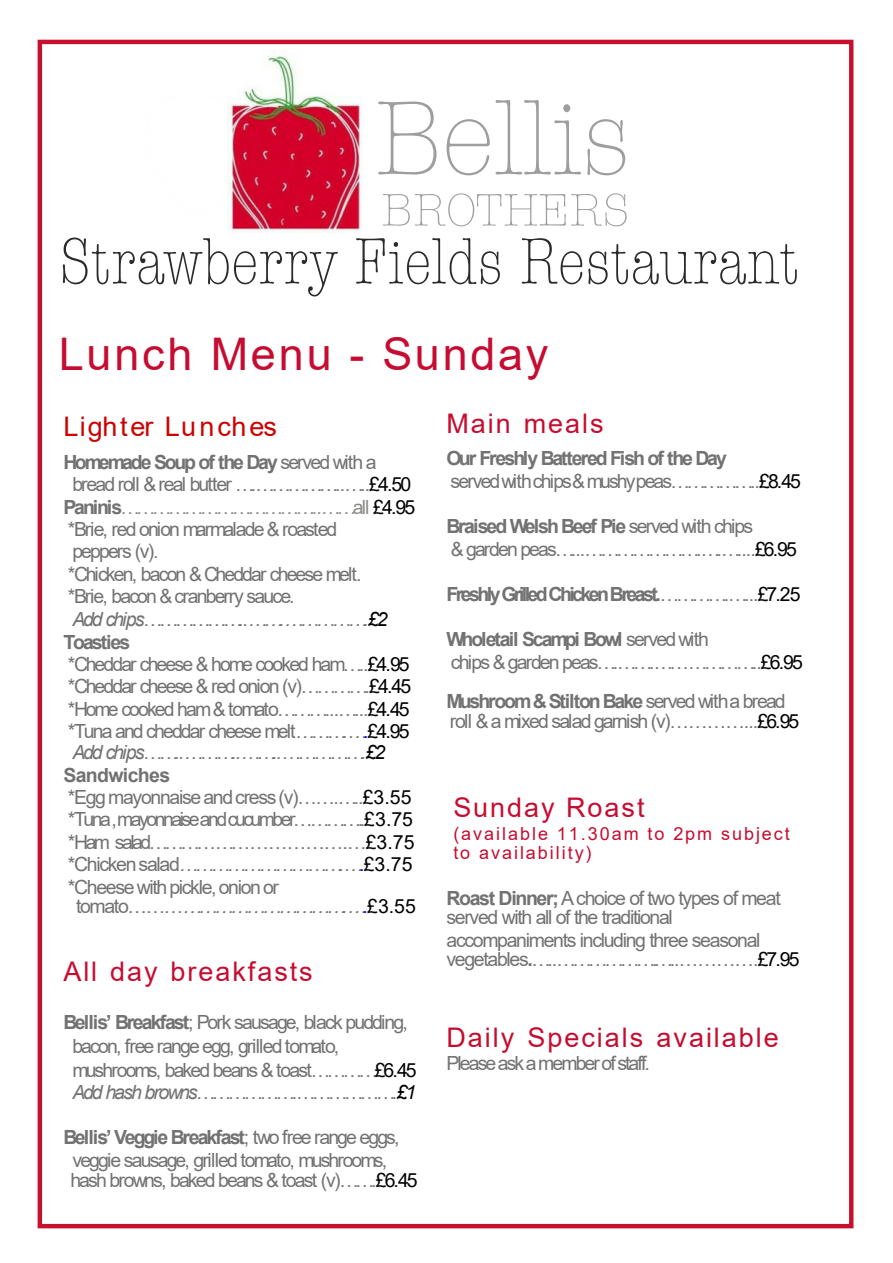
<style>
.page{position:relative;width:893px;height:1263px;background:#fff}
.page>*{position:absolute;margin:0;border:0;box-sizing:border-box;transform-origin:0 0}
.t1{font:45px "Arial";letter-spacing:.06em;color:#c60c30}
.t2{font:27px "Arial";letter-spacing:.075em;color:#c60c30}
.t3{font:27px "Arial";letter-spacing:.065em;color:#c00}
.t4{font:19.5px/22.6px "Arial";letter-spacing:-.1em;color:#737272}
.t5{font:19.5px/22.4px "Arial";letter-spacing:-.07em;color:#737272}
.t6{font:italic 19.5px "Arial";letter-spacing:-.1em;color:#737272}
.t7{font:700 19.5px "Arial";letter-spacing:-.13em;color:#737272}
.t8{font:700 19.5px "Arial";letter-spacing:-.11em;color:#737272}
.t9{font:19.5px "Arial";color:#8a8a89}
.t10{font:700 19.5px "Arial";letter-spacing:-.1em;color:#737272}
.t11{font:18px/19.5px "Arial";letter-spacing:.11em;color:#c60c30}
.s1{font-weight:400}
.s2{color:#000}
.s3{font-weight:700;color:#737272}
.s4{font-style:italic}
.s5{color:#00f}
.s6{font-weight:700}
.s7{font-style:normal}
.s8{font-style:normal;color:#00f}
.s9{font-style:normal;color:#000}
.s10{font-style:italic;color:#000}
.s11{font-weight:400;color:#000}
</style>
<div class="page">
<svg style="left:378px;top:100px;width:247px;height:75px"></svg>
<svg style="left:383px;top:193px;width:244px;height:33px"></svg>
<svg style="left:63px;top:238px;width:275px;height:58px"></svg>
<svg style="left:356px;top:238px;width:144px;height:46px"></svg>
<svg style="left:522px;top:238px;width:60px;height:46px"></svg>
<svg style="left:588px;top:244px;width:209px;height:40px"></svg>
<div style="left:38px;top:40px;width:815px;height:1188px;border:4px solid #c8102e"></div>
<img style="left:228px;top:50px;width:135px;height:183px">
<h1 class="t1" style="left:59px;top:337px;width:491px">Lunch Menu - Sunday</h1>
<h2 class="t3" style="left:63px;top:416px;width:215px">Lighter Lunches</h2>
<p class="t8" style="left:63px;top:455px;width:315px">Homemade Soup of the Day <span class="s1">served with a</span></p>
<p class="t4" style="left:72px;top:475px;width:340px">bread roll &amp; real butter ….……………..…..<span class="s2">£4.50</span></p>
<p class="t9" style="left:63px;top:499px;width:353px"><span class="s3">Paninis</span>………………………………..……all <span class="s2">£4.95</span></p>
<p class="t4" style="left:68px;top:520px;width:271px">*Brie, red onion marmalade &amp; roasted</p>
<p class="t4" style="left:72px;top:542px;width:88px">peppers (v).</p>
<p class="t4" style="left:68px;top:564px;width:295px">*Chicken, bacon &amp; Cheddar cheese melt.</p>
<p class="t4" style="left:68px;top:587px;width:228px">*Brie, bacon &amp; cranberry sauce.</p>
<p class="t6" style="left:72px;top:612px;width:317px">Add chips………………..…….…………….<span class="s2">£2</span></p>
<p class="t10" style="left:63px;top:634px;width:68px">Toasties</p>
<p class="t4" style="left:68px;top:654px;width:343px">*Cheddar cheese &amp; home cooked ham…..<span class="s2">£4.95</span></p>
<p class="t4" style="left:68px;top:677px;width:345px">*Cheddar cheese &amp; red onion (v)………….<span class="s2">£4.45</span></p>
<p class="t4" style="left:68px;top:699px;width:343px">*Home cooked ham &amp; tomato………...…...<span class="s2">£4.45</span></p>
<p class="t4" style="left:68px;top:722px;width:343px">*Tuna and cheddar cheese melt<span class="s4">……….…</span><span class="s5">.</span><span class="s2">£4.95</span></p>
<p class="t6" style="left:72px;top:745px;width:314px">Add chips……..………..……..…………….<span class="s2">£2</span></p>
<p class="t5" style="left:63px;top:765px;width:353px"><span class="s6">Sandwiches<br></span>*Egg mayonnaise and cress (v)…….…..<span class="s2">£3.55 </span>*Tuna ,mayonnaise and cucumber…………..<span class="s2">£3.75 </span>*Ham salad…………………………….…<span class="s2">£3.75 </span>*Chicken salad<span class="s4">………………………….…</span><span class="s5">.</span><span class="s2">£3.75 </span>*Cheese with pickle, onion or</p>
<p class="t6" style="left:76px;top:899px;width:341px"><span class="s7">tomato………</span>………………………….…<span class="s8">.</span><span class="s9">£3.55</span></p>
<h2 class="t2" style="left:63px;top:961px;width:251px">All day breakfasts</h2>
<p class="t4" style="left:72px;top:1013px;width:346px;line-height:23.2px;text-indent:-9px"><span class="s6">Bellis’ Breakfast</span>; Pork sausage, black pudding, bacon, free range egg, grilled tomato, mushrooms, baked beans &amp; toast…………<span class="s2">£6.45<br></span><span class="s4">Add hash browns</span>……………….……………….<span class="s10">£1</span></p>
<p class="t4" style="left:63px;top:1128px;width:338px;line-height:22.2px;text-align:center"><span class="s6">Bellis’ Veggie Breakfast</span>; two free range eggs, veggie sausage, grilled tomato, mushrooms,</p>
<p class="t4" style="left:70px;top:1170px;width:349px">hash browns, baked beans &amp; toast (v)…….<span class="s2">£6.45</span></p>
<h2 class="t2" style="left:446px;top:413px;width:159px">Main meals</h2>
<p class="t4" style="left:446px;top:449px;width:356px"><span class="s6">Our Freshly Battered Fish of the Day<br></span>served with chips &amp; mushy peas……………..<span class="s2">£8.45</span></p>
<p class="t4" style="left:446px;top:517px;width:352px"><span class="s6">Braised Welsh Beef Pie</span> served with chips<br>&amp; garden peas…...………………….….…....<span class="s2">£6.95</span></p>
<p class="t7" style="left:446px;top:587px;width:356px">Freshly Grilled Chicken Breast.<span class="s1">………….…...</span><span class="s11">£7.25</span></p>
<p class="t4" style="left:446px;top:630px;width:358px"><span class="s6">Wholetail Scampi Bowl</span> served with<br>chips &amp; garden peas….…….………………..<span class="s2">£6.95</span></p>
<p class="t4" style="left:446px;top:693px;width:354px;line-height:19.5px"><span class="s6">Mushroom &amp; Stilton Bake</span> served with a bread roll &amp; a mixed salad garnish (v)…………...<span class="s2">£6.95</span></p>
<h2 class="t2" style="left:453px;top:798px;width:193px">Sunday Roast</h2>
<p class="t11" style="left:453px;top:825px;width:338px">(available 11.30am to 2pm subject to availability)</p>
<p class="t5" style="left:446px;top:890px;width:336px;line-height:19.5px"><span class="s6">Roast Dinner;</span> A choice of two types of meat served with all of the traditional</p>
<p class="t5" style="left:446px;top:932px;width:355px;line-height:19.5px">accompaniments including three seasonal vegetables<span class="s6">.</span>…..……………….…..………….<span class="s2">£7.95</span></p>
<h2 class="t2" style="left:446px;top:1027px;width:334px">Daily Specials available</h2>
<p class="t4" style="left:446px;top:1053px;width:205px">Please ask a member of staff.</p>
</div>
